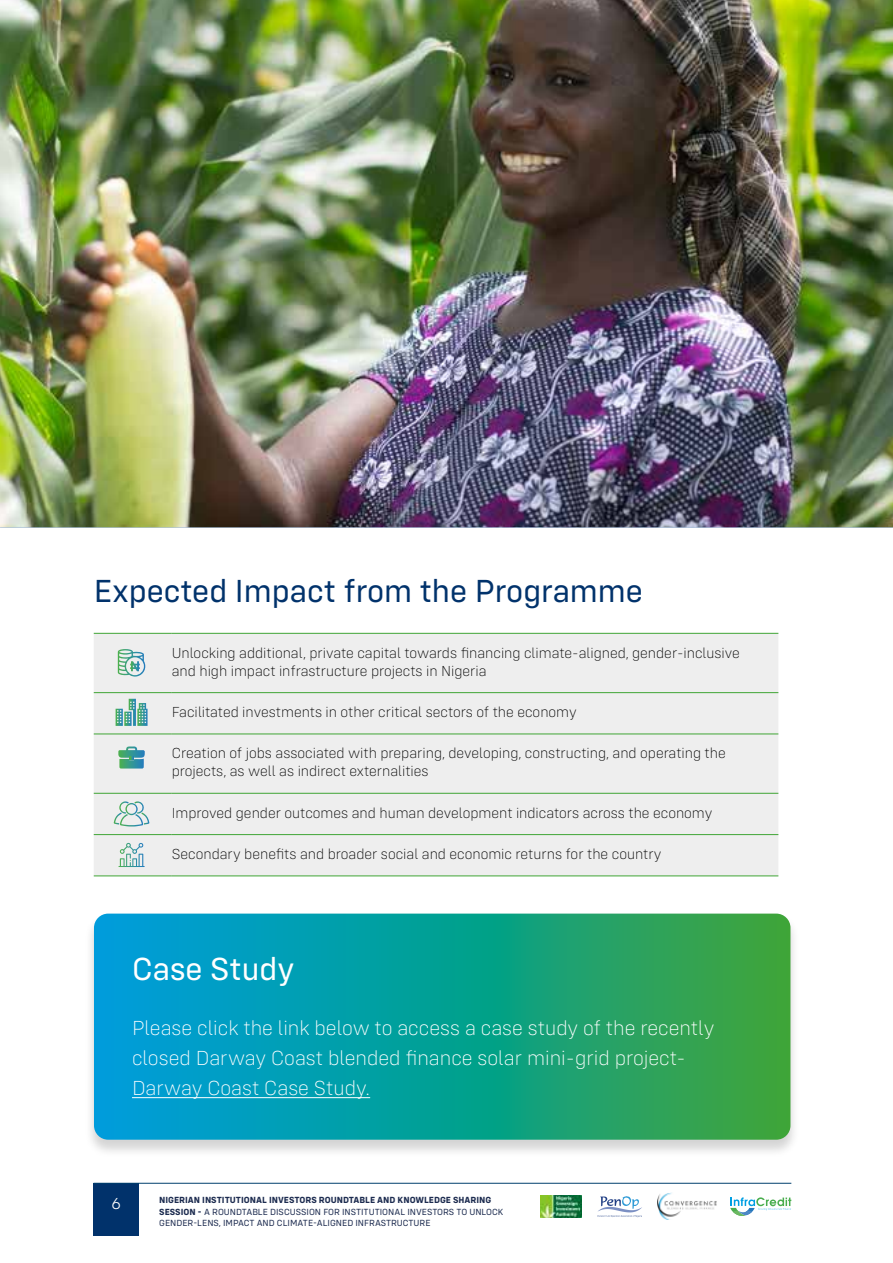
<style>
.page{position:relative;width:893px;height:1263px;background:#fff}
.page>*{position:absolute;margin:0;border:0;box-sizing:border-box;transform-origin:0 0}
.t1{font:33px "Config";color:#01326b}
.t2{font:33px "Config";color:#fff}
.t3{font:200 21px/30px "Config";color:#fff}
.t4{font:300 16.5px "Config";color:#fff}
.t5{font:200 15px/18px "Config";color:#000}
.t6{font:9.15px/11.9px "Config";color:#1d2c50}
.s1{font-weight:700}
</style>
<div class="page">
<div style="left:93px;top:1183px;width:46px;height:53px;background:#01326b"></div>
<hr style="left:94px;top:1183px;width:697px;height:1px;background:#00406d">
<img style="left:658px;top:1192px;width:59px;height:27px">
<img style="left:541px;top:1196px;width:41px;height:22px">
<svg style="left:730px;top:1197px;width:61px;height:19px"></svg>
<svg style="left:597px;top:1196px;width:45px;height:21px"></svg>
<img style="left:0;top:0;width:893px;height:527px">
<div style="left:85px;top:913px;width:714px;height:244px;background:#000;opacity:.17"></div>
<svg style="left:94px;top:913px;width:696px;height:227px;background:#12a08f"></svg>
<hr style="left:132px;top:1097px;width:238px;height:1px;background:#fff">
<div style="left:94px;top:634px;width:684px;height:242px;background:#eee"></div>
<hr style="left:94px;top:633px;width:78px;height:1px;background:#3fa535">
<hr style="left:172px;top:633px;width:606px;height:1px;background:#3fa535">
<hr style="left:94px;top:692px;width:78px;height:1px;background:#3fa535">
<hr style="left:172px;top:692px;width:606px;height:1px;background:#3fa535">
<hr style="left:94px;top:734px;width:78px;height:1px;background:#3fa535">
<hr style="left:172px;top:734px;width:606px;height:1px;background:#3fa535">
<hr style="left:94px;top:793px;width:78px;height:1px;background:#3fa535">
<hr style="left:172px;top:793px;width:606px;height:1px;background:#3fa535">
<hr style="left:94px;top:834px;width:78px;height:1px;background:#3fa535">
<hr style="left:172px;top:834px;width:606px;height:1px;background:#3fa535">
<hr style="left:94px;top:876px;width:78px;height:1px;background:#3fa535">
<hr style="left:172px;top:876px;width:606px;height:1px;background:#3fa535">
<svg style="left:118px;top:843px;width:27px;height:24px"></svg>
<svg style="left:114px;top:801px;width:35px;height:25px"></svg>
<svg style="left:118px;top:649px;width:29px;height:28px"></svg>
<svg style="left:116px;top:699px;width:32px;height:27px"></svg>
<svg style="left:118px;top:746px;width:27px;height:23px"></svg>
<h1 class="t1" style="left:94px;top:571px;width:551px">Expected Impact from the Programme</h1>
<p class="t5" style="left:172px;top:644px;width:570px">Unlocking additional, private capital towards financing climate-aligned, gender-inclusive and high impact infrastructure projects in Nigeria</p>
<p class="t5" style="left:172px;top:703px;width:406px">Facilitated investments in other critical sectors of the economy</p>
<p class="t5" style="left:172px;top:744px;width:555px">Creation of jobs associated with preparing, developing, constructing, and operating the projects, as well as indirect externalities</p>
<p class="t5" style="left:172px;top:803px;width:542px">Improved gender outcomes and human development indicators across the economy</p>
<p class="t5" style="left:172px;top:845px;width:491px">Secondary benefits and broader social and economic returns for the country</p>
<h1 class="t2" style="left:132px;top:949px;width:164px">Case Study</h1>
<h2 class="t3" style="left:132px;top:1013px;width:584px">Please click the link below to access a case study of the recently closed Darway Coast blended finance solar mini-grid project-<br>Darway Coast Case Study.</h2>
<p class="t4" style="left:111px;top:1193px;width:11px">6</p>
<p class="t6" style="left:159px;top:1194px;width:346px"><span class="s1">NIGERIAN INSTITUTIONAL INVESTORS ROUNDTABLE AND KNOWLEDGE SHARING<br>SESSION -</span> A ROUNDTABLE DISCUSSION FOR INSTITUTIONAL INVESTORS TO UNLOCK<br>GENDER-LENS, IMPACT AND CLIMATE-ALIGNED INFRASTRUCTURE</p>
</div>
